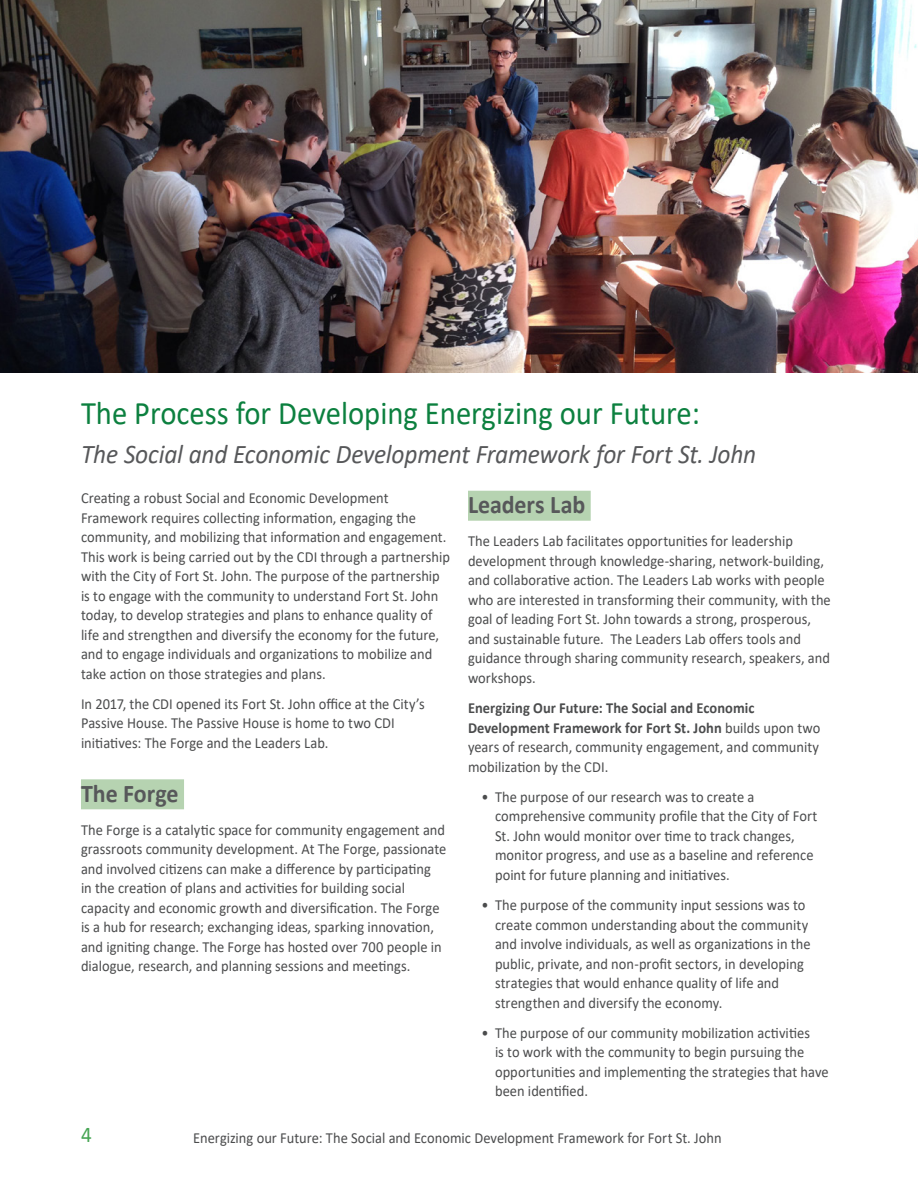
<style>
.page{position:relative;width:918px;height:1188px;background:#fff}
.page>*{position:absolute;margin:0;border:0;box-sizing:border-box;transform-origin:0 0}
.t1{font:33px "Calibri";color:#0c803f;scale:.93 1}
.H1-sub_text{font:italic 27px "Calibri";letter-spacing:-.01em;color:#57585a;scale:.94 1}
.t2{font:700 25.5px "Calibri";letter-spacing:-.005em;color:#57585a;scale:.94 1}
.t3{font:22.5px "Calibri";color:#46a554;scale:.94 1}
.body-paragraph{font:15.3px/19.5px "Calibri";color:#4b4c4d;scale:.94 1}
.s1{font-weight:700}
</style>
<div class="page">
<img style="left:0;top:0;width:918px;height:373px">
<div style="left:81px;top:779px;width:103px;height:30px;background:#b6d3b1"></div>
<div style="left:468px;top:491px;width:123px;height:30px;background:#b6d3b1"></div>
<h1 class="t1" style="left:81px;top:390px;width:667px">The Process for Developing Energizing our Future:</h1>
<p class="H1-sub_text" style="left:81px;top:436px;width:720px">The Social and Economic Development Framework for Fort St. John</p>
<p class="body-paragraph" style="left:81px;top:488px;width:394px">Creating a robust Social and Economic Development Framework requires collecting information, engaging the community, and mobilizing that information and engagement.<br>This work is being carried out by the CDI through a partnership with the City of Fort St. John. The purpose of the partnership is to engage with the community to understand Fort St. John today, to develop strategies and plans to enhance quality of life and strengthen and diversify the economy for the future, and to engage individuals and organizations to mobilize and take action on those strategies and plans.</p>
<p class="body-paragraph" style="left:81px;top:694px;width:367px">In 2017, the CDI opened its Fort St. John office at the City’s<br>Passive House. The Passive House is home to two CDI initiatives: The Forge and the Leaders Lab.</p>
<h2 class="t2" style="left:81px;top:775px;width:105px">The Forge</h2>
<p class="body-paragraph" style="left:81px;top:820px;width:390px">The Forge is a catalytic space for community engagement and grassroots community development. At The Forge, passionate and involved citizens can make a difference by participating<br>in the creation of plans and activities for building social capacity and economic growth and diversification. The Forge is a hub for research; exchanging ideas, sparking innovation, and igniting change. The Forge has hosted over 700 people in dialogue, research, and planning sessions and meetings.</p>
<h2 class="t2" style="left:468px;top:487px;width:126px">Leaders Lab</h2>
<p class="body-paragraph" style="left:468px;top:531px;width:388px">The Leaders Lab facilitates opportunities for leadership development through knowledge-sharing, network-building, and collaborative action. The Leaders Lab works with people who are interested in transforming their community, with the goal of leading Fort St. John towards a strong, prosperous, and sustainable future. The Leaders Lab offers tools and guidance through sharing community research, speakers, and workshops.</p>
<p class="body-paragraph" style="left:468px;top:698px;width:376px"><span class="s1">Energizing Our Future: The Social and Economic Development Framework for Fort St. John</span> builds upon two years of research, community engagement, and community mobilization by the CDI.</p>
<p class="body-paragraph" style="left:495px;top:787px;width:344px;text-indent:-14px">• The purpose of our research was to create a comprehensive community profile that the City of Fort St. John would monitor over time to track changes, monitor progress, and use as a baseline and reference point for future planning and initiatives.</p>
<p class="body-paragraph" style="left:495px;top:895px;width:337px;text-indent:-14px">• The purpose of the community input sessions was to create common understanding about the community and involve individuals, as well as organizations in the public, private, and non-profit sectors, in developing strategies that would enhance quality of life and strengthen and diversify the economy.</p>
<p class="body-paragraph" style="left:495px;top:1023px;width:357px;text-indent:-14px">• The purpose of our community mobilization activities<br>is to work with the community to begin pursuing the opportunities and implementing the strategies that have been identified.</p>
<h3 class="t3" style="left:81px;top:1119px;width:13px">4</h3>
<p class="body-paragraph" style="left:193px;top:1128px;width:564px">Energizing our Future: The Social and Economic Development Framework for Fort St. John</p>
</div>
